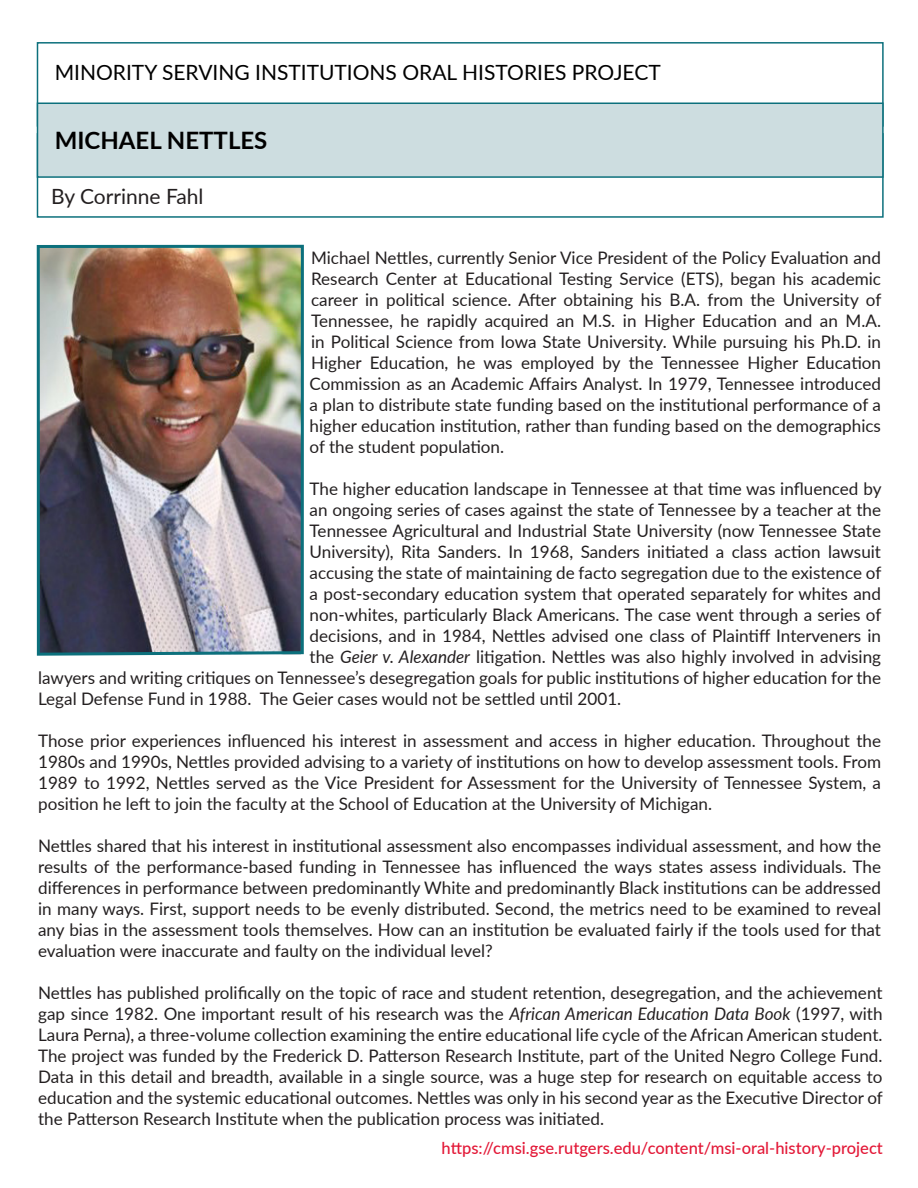
<style>
.page{position:relative;width:918px;height:1188px;background:#fff}
.page>*{position:absolute;margin:0;border:0;box-sizing:border-box;transform-origin:0 0}
.t1{font:700 24px "Lato";color:#000}
.t2{font:21px "Lato";color:#000}
.t3{font:21px "Lato";color:#231f20}
.t4{font:17.25px/21px "Lato";color:#231f20;text-align:justify}
.t5{font:500 16.5px "Lato";color:#e31837}
.s1{font-style:italic}
</style>
<div class="page">
<div style="left:37px;top:42px;width:847px;height:85px;background:#fff;border:2px solid #0c707c"></div>
<div style="left:37px;top:133px;width:847px;height:85px;background:#fff;border:2px solid #0c707c"></div>
<div style="left:37px;top:103px;width:847px;height:75px;background:#cddde0;border:2px solid #0c707c"></div>
<img style="left:36px;top:244px;width:268px;height:412px">
<p class="t2" style="left:55px;top:57px;width:608px">MINORITY SERVING INSTITUTIONS ORAL HISTORIES PROJECT</p>
<p class="t1" style="left:55px;top:122px;width:214px">MICHAEL NETTLES</p>
<p class="t3" style="left:51px;top:181px;width:154px">By Corrinne Fahl</p>
<p class="t4" style="left:310px;top:247px;width:573px">Michael Nettles, currently Senior Vice President of the Policy Evaluation and Research Center at Educational Testing Service (ETS), began his academic career in political science. After obtaining his B.A. from the University of Tennessee, he rapidly acquired an M.S. in Higher Education and an M.A. in Political Science from Iowa State University. While pursuing his Ph.D. in Higher Education, he was employed by the Tennessee Higher Education Commission as an Academic Affairs Analyst. In 1979, Tennessee introduced a plan to distribute state funding based on the institutional performance of a higher education institution, rather than funding based on the demographics of the student population.</p>
<p class="t4" style="left:310px;top:478px;width:573px">The higher education landscape in Tennessee at that time was influenced by</p>
<p class="t4" style="left:310px;top:499px;width:573px">an ongoing series of cases against the state of Tennessee by a teacher at the</p>
<p class="t4" style="left:310px;top:520px;width:573px">Tennessee Agricultural and Industrial State University (now Tennessee State</p>
<p class="t4" style="left:310px;top:541px;width:573px">University), Rita Sanders. In 1968, Sanders initiated a class action lawsuit</p>
<p class="t4" style="left:310px;top:562px;width:573px">accusing the state of maintaining de facto segregation due to the existence of</p>
<p class="t4" style="left:310px;top:583px;width:573px">a post-secondary education system that operated separately for whites and</p>
<p class="t4" style="left:310px;top:604px;width:573px">non-whites, particularly Black Americans. The case went through a series of</p>
<p class="t4" style="left:310px;top:625px;width:573px">decisions, and in 1984, Nettles advised one class of Plaintiff Interveners in</p>
<p class="t4" style="left:310px;top:646px;width:573px">the <span class="s1">Geier v. Alexander</span> litigation. Nettles was also highly involved in advising</p>
<p class="t4" style="left:38px;top:667px;width:844px">lawyers and writing critiques on Tennessee’s desegregation goals for public institutions of higher education for the</p>
<p class="t4" style="left:38px;top:688px;width:585px">Legal Defense Fund in 1988. The Geier cases would not be settled until 2001.</p>
<p class="t4" style="left:38px;top:730px;width:844px">Those prior experiences influenced his interest in assessment and access in higher education. Throughout the 1980s and 1990s, Nettles provided advising to a variety of institutions on how to develop assessment tools. From 1989 to 1992, Nettles served as the Vice President for Assessment for the University of Tennessee System, a position he left to join the faculty at the School of Education at the University of Michigan.</p>
<p class="t4" style="left:38px;top:835px;width:844px">Nettles shared that his interest in institutional assessment also encompasses individual assessment, and how the results of the performance-based funding in Tennessee has influenced the ways states assess individuals. The differences in performance between predominantly White and predominantly Black institutions can be addressed in many ways. First, support needs to be evenly distributed. Second, the metrics need to be examined to reveal any bias in the assessment tools themselves. How can an institution be evaluated fairly if the tools used for that evaluation were inaccurate and faulty on the individual level?</p>
<p class="t4" style="left:38px;top:982px;width:846px">Nettles has published prolifically on the topic of race and student retention, desegregation, and the achievement gap since 1982. One important result of his research was the <span class="s1">African American Education Data Book</span> (1997, with Laura Perna), a three-volume collection examining the entire educational life cycle of the African American student.<br>The project was funded by the Frederick D. Patterson Research Institute, part of the United Negro College Fund.<br>Data in this detail and breadth, available in a single source, was a huge step for research on equitable access to education and the systemic educational outcomes. Nettles was only in his second year as the Executive Director of the Patterson Research Institute when the publication process was initiated.</p>
<p class="t5" style="left:442px;top:1137px;width:443px">https://cmsi.gse.rutgers.edu/content/msi-oral-history-project</p>
</div>
